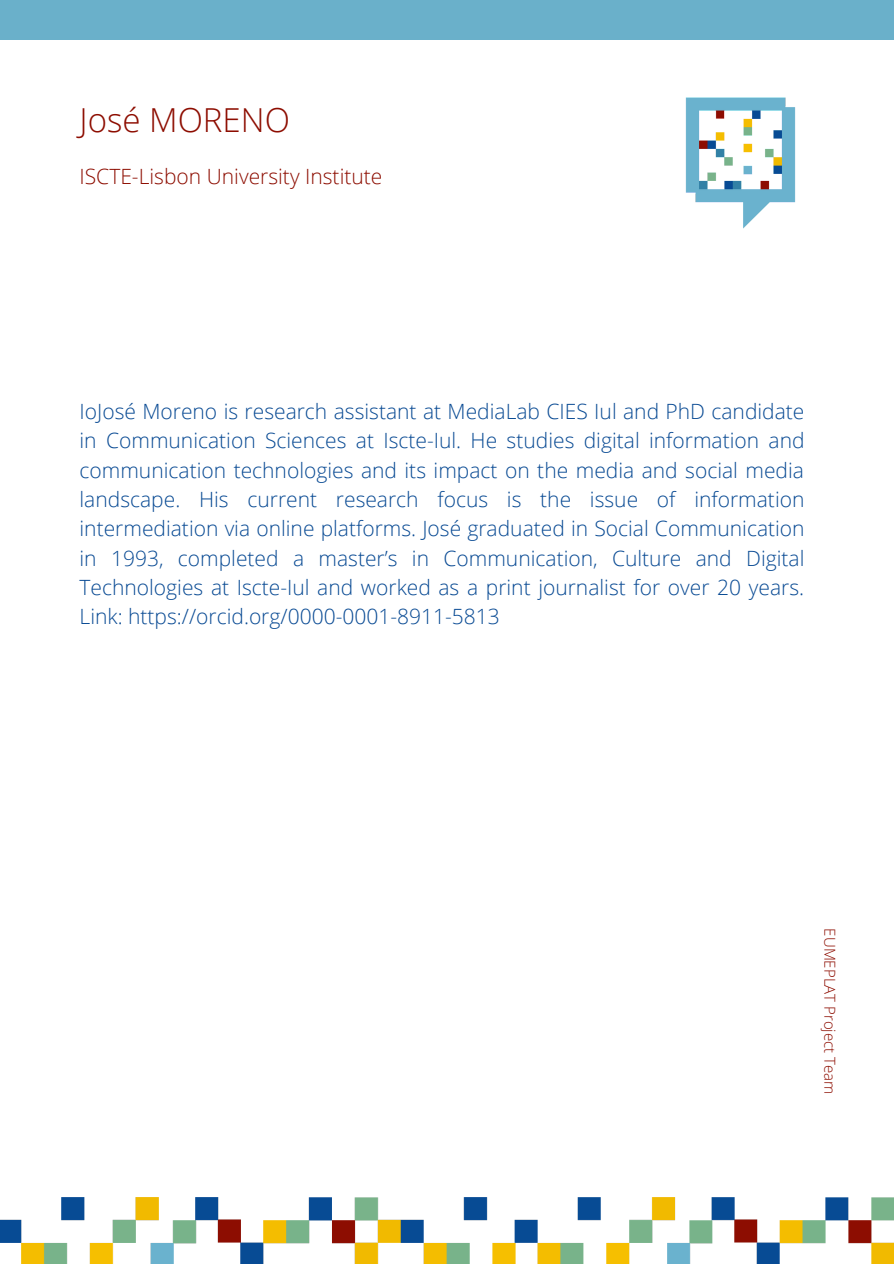
<style>
.page{position:relative;width:894px;height:1264px;background:#fff}
.page>*{position:absolute;margin:0;border:0;box-sizing:border-box;transform-origin:0 0}
.t1{font:300 33px "Open Sans";color:#8d0d01}
.t2{font:300 21px/29.2px "Open Sans";color:#0a4b94;text-align:justify}
.t3{font:300 21px "Open Sans";color:#8d0d01}
.t4{font:300 15px "Open Sans";color:#8d0d01}
</style>
<div class="page">
<div style="left:0;top:0;width:893px;height:39px;background:#6ab0ca"></div>
<img style="left:685px;top:97px;width:111px;height:132px">
<img style="left:0;top:1197px;width:893px;height:66px">
<h1 class="t1" style="left:80px;top:97px;width:212px">José MORENO</h1>
<p class="t3" style="left:80px;top:161px;width:304px">ISCTE-Lisbon University Institute</p>
<p class="t2" style="left:80px;top:396px;width:726px">IoJosé Moreno is research assistant at MediaLab CIES Iul and PhD candidate in Communication Sciences at Iscte-Iul. He studies digital information and communication technologies and its impact on the media and social media landscape. His current research focus is the issue of information intermediation via online platforms. José graduated in Social Communication in 1993, completed a master’s in Communication, Culture and Digital Technologies at Iscte-Iul and worked as a print journalist for over 20 years.<br>Link: https://orcid.org/0000-0001-8911-5813</p>
<p class="t4" style="left:840px;top:928px;width:167px;rotate:90deg">EUMEPLAT Project Team</p>
</div>
